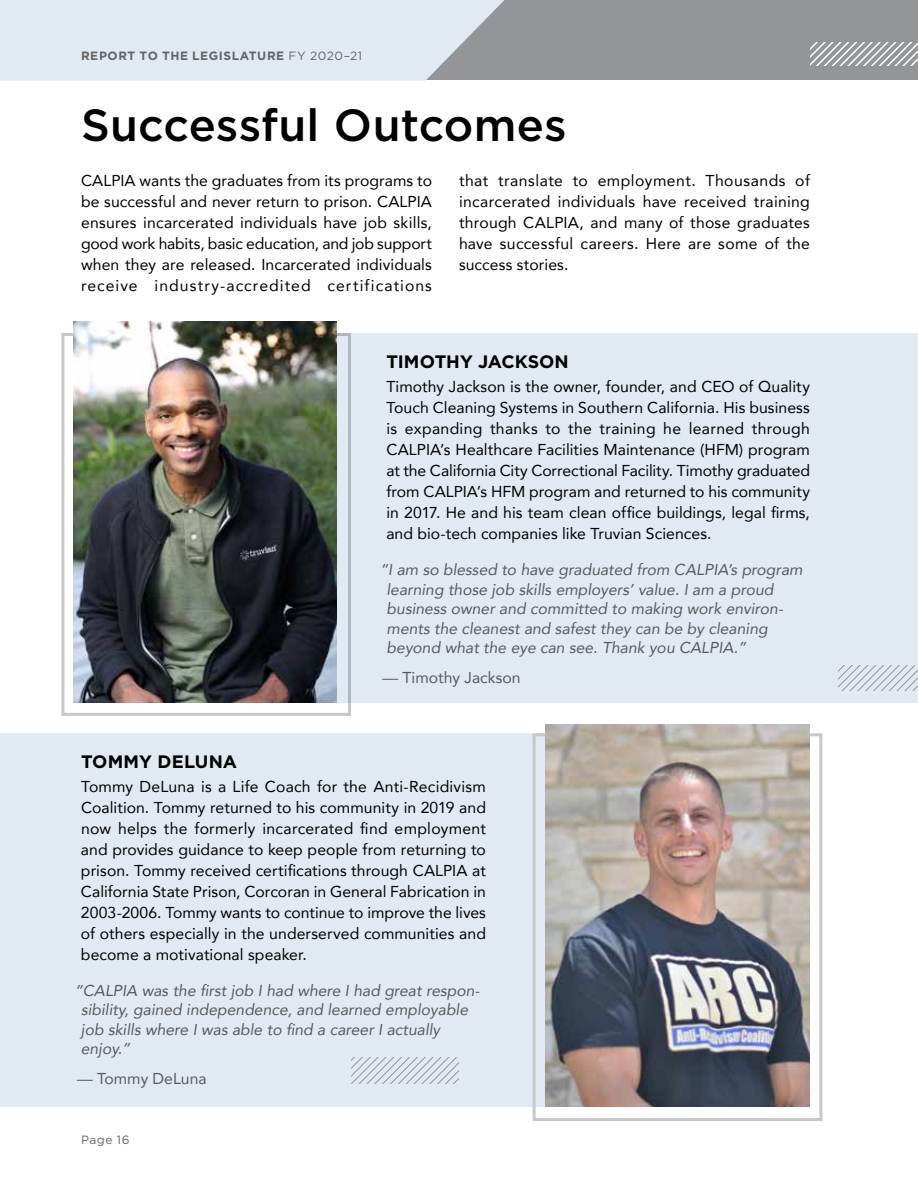
<style>
.page{position:relative;width:918px;height:1188px;background:#fff}
.page>*{position:absolute;margin:0;border:0;box-sizing:border-box;transform-origin:0 0}
.t1{font:500 45px "Gotham";letter-spacing:.005em;color:#000}
.t2{font:700 18px "Gotham";color:#000}
.t3{font:15.75px/21px "Avenir";letter-spacing:.01em;color:#000;text-align:justify}
.t4{font:italic 15.75px/19.5px "Avenir";color:#58595b}
.t5{font:15.75px "Avenir";color:#58595b}
.t6{font:700 12px "Gotham";letter-spacing:.05em;color:#636466}
.t7{font:12px "Gotham";letter-spacing:.04em;color:#636466}
.s1{font-weight:400}
</style>
<div class="page">
<div style="left:0;top:0;width:918px;height:80px;background:#939598"></div>
<svg style="left:0;top:0;width:504px;height:81px"></svg>
<div style="left:0;top:733px;width:786px;height:374px;background:#e1eaf3"></div>
<div style="left:61px;top:333px;width:290px;height:383px;border:3px solid #c7c8ca"></div>
<div style="left:73px;top:333px;width:845px;height:370px;background:#e1eaf3"></div>
<svg style="left:810px;top:42px;width:108px;height:23px"></svg>
<img style="left:73px;top:321px;width:264px;height:382px">
<svg style="left:839px;top:665px;width:79px;height:25px"></svg>
<svg style="left:351px;top:1058px;width:108px;height:25px"></svg>
<div style="left:533px;top:733px;width:289px;height:388px;border:3px solid #c7c8ca"></div>
<img style="left:546px;top:725px;width:263px;height:382px">
<p class="t6" style="left:81px;top:48px;width:283px">REPORT TO THE LEGISLATURE <span class="s1">FY 2020–21</span></p>
<h2 class="t1" style="left:81px;top:95px;width:487px">Successful Outcomes</h2>
<p class="t3" style="left:81px;top:170px;width:353px">CALPIA wants the graduates from its programs to be successful and never return to prison. CALPIA ensures incarcerated individuals have job skills, good work habits, basic education, and job support when they are released. Incarcerated individuals receive industry-accredited certifications</p>
<p class="t3" style="left:459px;top:170px;width:353px">that translate to employment. Thousands of incarcerated individuals have received training through CALPIA, and many of those graduates have successful careers. Here are some of the success stories.</p>
<h3 class="t2" style="left:386px;top:350px;width:184px">TIMOTHY JACKSON</h3>
<p class="t3" style="left:386px;top:376px;width:425px">Timothy Jackson is the owner, founder, and CEO of Quality Touch Cleaning Systems in Southern California. His business is expanding thanks to the training he learned through CALPIA’s Healthcare Facilities Maintenance (HFM) program at the California City Correctional Facility. Timothy graduated from CALPIA’s HFM program and returned to his community in 2017. He and his team clean office buildings, legal firms, and bio-tech companies like Truvian Sciences.</p>
<p class="t4" style="left:386px;top:560px;width:418px;text-indent:-6px">“I am so blessed to have graduated from CALPIA’s program learning those job skills employers’ value. I am a proud business owner and committed to making work environ&shy;ments the cleanest and safest they can be by cleaning beyond what the eye can see. Thank you CALPIA.”</p>
<p class="t5" style="left:382px;top:665px;width:140px">— Timothy Jackson</p>
<h3 class="t2" style="left:81px;top:750px;width:158px">TOMMY DELUNA</h3>
<p class="t3" style="left:81px;top:775px;width:407px">Tommy DeLuna is a Life Coach for the Anti-Recidivism Coalition. Tommy returned to his community in 2019 and now helps the formerly incarcerated find employment and provides guidance to keep people from returning to prison. Tommy received certifications through CALPIA at California State Prison, Corcoran in General Fabrication in 2003-2006. Tommy wants to continue to improve the lives of others especially in the underserved communities and become a motivational speaker.</p>
<p class="t4" style="left:81px;top:980px;width:400px;text-indent:-6px">“CALPIA was the first job I had where I had great respon&shy;sibility, gained independence, and learned employable job skills where I was able to find a career I actually enjoy.”</p>
<p class="t5" style="left:77px;top:1066px;width:131px">— Tommy DeLuna</p>
<p class="t7" style="left:81px;top:1132px;width:50px">Page 16</p>
</div>
